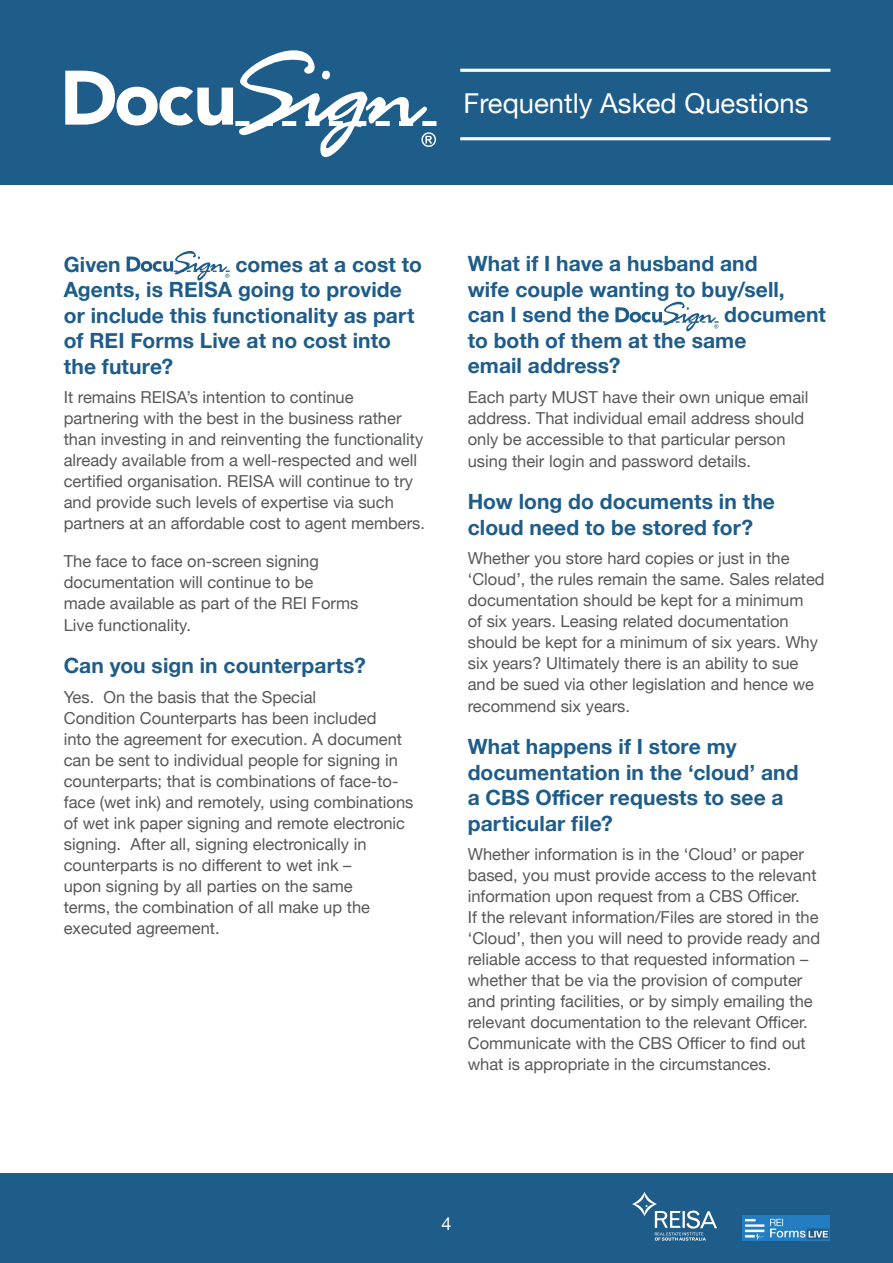
<style>
.page{position:relative;width:893px;height:1263px;background:#fff}
.page>*{position:absolute;margin:0;border:0;box-sizing:border-box;transform-origin:0 0}
.t1{font:27.45px "Helvetica Neue";color:#fff}
.t2{font:700 21px/25.5px "Helvetica Neue";letter-spacing:.005em;color:#1e5c89}
.t3{font:18px "Helvetica Neue";color:#fff}
.t4{font:16.5px/21px "Helvetica Neue";color:#57585a}
</style>
<div class="page">
<div style="left:0;top:0;width:893px;height:185px;background:#1e5c89"></div>
<div style="left:0;top:1174px;width:893px;height:89px;background:#1e5c89"></div>
<img style="left:743px;top:1216px;width:86px;height:24px">
<svg style="left:632px;top:1191px;width:85px;height:49px"></svg>
<hr style="left:460px;top:69px;width:370px;height:3px;background:#fff">
<hr style="left:460px;top:137px;width:370px;height:3px;background:#fff">
<svg style="left:65px;top:50px;width:371px;height:108px"></svg>
<svg style="left:615px;top:301px;width:103px;height:30px"></svg>
<svg style="left:127px;top:251px;width:103px;height:30px"></svg>
<h1 class="t1" style="left:464px;top:83px;width:346px">Frequently Asked Questions</h1>
<p class="t2" style="left:64px;top:252px;width:58px">Given</p>
<p class="t2" style="left:64px;top:252px;width:360px;text-indent:172px">comes at a cost to<br>Agents, is REISA going to provide or include this functionality as part of REI Forms Live at no cost into the future?</p>
<p class="t4" style="left:64px;top:388px;width:363px">It remains REISA’s intention to continue partnering with the best in the business rather than investing in and reinventing the functionality already available from a well-respected and well certified organisation. REISA will continue to try and provide such levels of expertise via such partners at an affordable cost to agent members.</p>
<p class="t4" style="left:64px;top:552px;width:296px">The face to face on-screen signing documentation will continue to be made available as part of the REI Forms<br>Live functionality.</p>
<p class="t2" style="left:64px;top:654px;width:304px">Can you sign in counterparts?</p>
<p class="t4" style="left:64px;top:687px;width:351px">Yes. On the basis that the Special<br>Condition Counterparts has been included<br>into the agreement for execution. A document can be sent to individual people for signing in counterparts; that is combinations of face-to&shy;face (wet ink) and remotely, using combinations of wet ink paper signing and remote electronic signing. After all, signing electronically in counterparts is no different to wet ink –<br>upon signing by all parties on the same<br>terms, the combination of all make up the executed agreement.</p>
<p class="t2" style="left:468px;top:252px;width:319px">What if I have a husband and wife couple wanting to buy/sell, can I send the</p>
<p class="t2" style="left:468px;top:303px;width:360px;text-indent:257px">document to both of them at the same<br>email address?</p>
<p class="t4" style="left:468px;top:387px;width:342px">Each party MUST have their own unique email address. That individual email address should only be accessible to that particular person using their login and password details.</p>
<p class="t2" style="left:468px;top:489px;width:309px">How long do documents in the cloud need to be stored for?</p>
<p class="t4" style="left:468px;top:548px;width:358px">Whether you store hard copies or just in the ‘Cloud’, the rules remain the same. Sales related documentation should be kept for a minimum<br>of six years. Leasing related documentation should be kept for a minimum of six years. Why six years? Ultimately there is an ability to sue and be sued via other legislation and hence we recommend six years.</p>
<p class="t2" style="left:468px;top:734px;width:332px">What happens if I store my documentation in the ‘cloud’ and a CBS Officer requests to see a particular file?</p>
<p class="t4" style="left:468px;top:845px;width:354px">Whether information is in the ‘Cloud’ or paper based, you must provide access to the relevant information upon request from a CBS Officer.<br>If the relevant information/Files are stored in the ‘Cloud’, then you will need to provide ready and reliable access to that requested information – whether that be via the provision of computer and printing facilities, or by simply emailing the relevant documentation to the relevant Officer.<br>Communicate with the CBS Officer to find out what is appropriate in the circumstances.</p>
<p class="t3" style="left:441px;top:1210px;width:12px">4</p>
</div>
